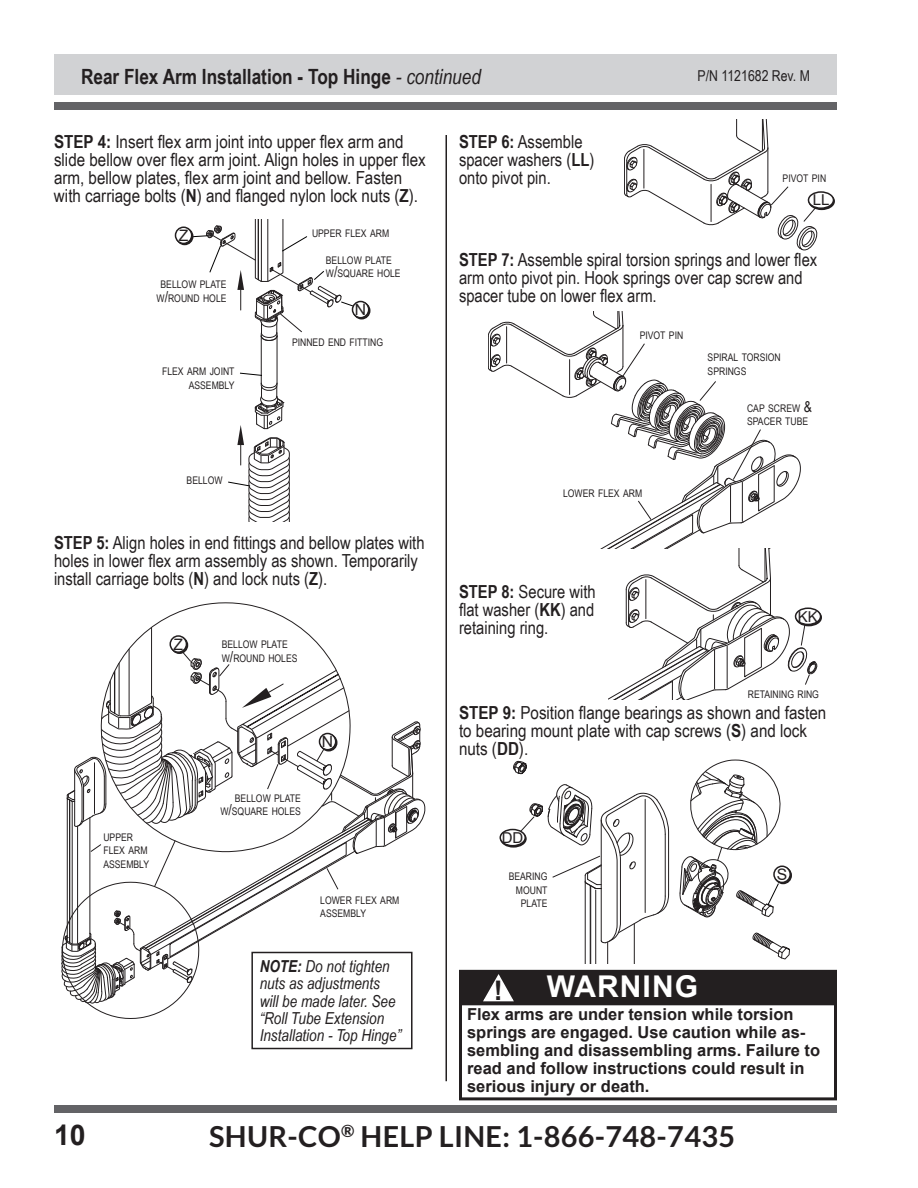
<style>
.page{position:relative;width:918px;height:1188px;background:#fff}
.page>*{position:absolute;margin:0;border:0;box-sizing:border-box;transform-origin:0 0}
.t1{font:700 30px "Arial";letter-spacing:.035em;color:#fff}
.t2{font:700 28.8px "Lato";letter-spacing:.01em;color:#231f20}
.t3{font:700 28.5px "Arial";color:#231f20}
.t4{font:700 27px "Arial";color:#231f20}
.t5{font:700 21px "Arial Narrow";color:#231f20}
.t6{font:18px/18px "Arial Narrow";color:#231f20}
.t7{font:700 16.5px/18px "Arial";color:#231f20}
.t8{font:italic 16.5px/17.2px "Arial Narrow";color:#231f20}
.t9{font:15.75px "Arial";color:#231f20}
.t10{font:15px "Arial Narrow";color:#231f20}
.t11{font:15px "Arial";color:#231f20}
.t12{font:10.5px/13.5px "Arial Narrow";color:#231f20}
.s1{font-weight:400;font-style:italic}
.s2{font-weight:700}
.s3{font-size:15px}
</style>
<div class="page">
<div style="left:54px;top:54px;width:783px;height:41px;background:#d1d2d4"></div>
<div style="left:54px;top:102px;width:783px;height:8px;background:#636366"></div>
<div style="left:54px;top:1106px;width:783px;height:7px;background:#636366"></div>
<svg style="left:753px;top:933px;width:37px;height:26px"></svg>
<svg style="left:513px;top:761px;width:14px;height:13px"></svg>
<svg style="left:126px;top:602px;width:200px;height:50px"></svg>
<hr style="left:151px;top:628px;width:1px;height:74px;background:#231f20">
<hr style="left:129px;top:649px;width:1px;height:66px;background:#231f20">
<hr style="left:261px;top:336px;width:1px;height:47px;background:#231f20">
<hr style="left:277px;top:336px;width:1px;height:47px;background:#231f20">
<hr style="left:446px;top:135px;width:1px;height:946px;background:#231f20">
<svg style="left:228px;top:383px;width:62px;height:138px"></svg>
<svg style="left:240px;top:373px;width:22px;height:3px"></svg>
<svg style="left:679px;top:760px;width:113px;height:157px"></svg>
<svg style="left:520px;top:784px;width:149px;height:179px"></svg>
<div style="left:463px;top:971px;width:373px;height:34px;background:#231f20"></div>
<div style="left:459px;top:970px;width:378px;height:130px;border:3px solid #231f20"></div>
<svg style="left:482px;top:973px;width:33px;height:29px"></svg>
<svg style="left:624px;top:120px;width:193px;height:130px"></svg>
<svg style="left:189px;top:220px;width:167px;height:122px"></svg>
<svg style="left:62px;top:652px;width:363px;height:367px"></svg>
<div style="left:251px;top:952px;width:162px;height:97px;border:2px solid #231f20"></div>
<div style="left:321px;top:735px;width:16px;height:16px;background:#231f20;border-radius:50%"></div>
<div style="left:320px;top:734px;width:18px;height:17px;border:2px solid #231f20;border-radius:50%"></div>
<div style="left:320px;top:733px;width:16px;height:17px;background:#fff;border-radius:50%"></div>
<div style="left:319px;top:733px;width:17px;height:17px;border:2px solid #231f20;border-radius:50%"></div>
<div style="left:354px;top:303px;width:16px;height:16px;background:#2c292a;border-radius:50%"></div>
<div style="left:353px;top:302px;width:17px;height:17px;border:2px solid #231f20;border-radius:50%"></div>
<div style="left:352px;top:301px;width:17px;height:17px;background:#fff;border-radius:50%"></div>
<div style="left:352px;top:301px;width:17px;height:17px;border:2px solid #231f20;border-radius:50%"></div>
<div style="left:177px;top:228px;width:16px;height:16px;background:#231f20;border-radius:50%"></div>
<div style="left:176px;top:228px;width:17px;height:17px;border:2px solid #231f20;border-radius:50%"></div>
<div style="left:176px;top:227px;width:16px;height:16px;background:#fff;border-radius:50%"></div>
<div style="left:175px;top:226px;width:17px;height:18px;border:2px solid #231f20;border-radius:50%"></div>
<div style="left:171px;top:637px;width:16px;height:16px;background:#231f20;border-radius:50%"></div>
<div style="left:171px;top:636px;width:17px;height:18px;border:2px solid #231f20;border-radius:50%"></div>
<div style="left:170px;top:636px;width:16px;height:16px;background:#fff;border-radius:50%"></div>
<div style="left:170px;top:635px;width:17px;height:18px;border:2px solid #231f20;border-radius:50%"></div>
<div style="left:775px;top:867px;width:16px;height:16px;background:#231f20;border-radius:50%"></div>
<div style="left:774px;top:867px;width:18px;height:17px;border:2px solid #231f20;border-radius:50%"></div>
<div style="left:774px;top:866px;width:16px;height:16px;background:#fff;border-radius:50%"></div>
<div style="left:773px;top:866px;width:18px;height:17px;border:2px solid #231f20;border-radius:50%"></div>
<div style="left:501px;top:831px;width:25px;height:16px;background:#231f20;border-radius:50%"></div>
<div style="left:500px;top:830px;width:27px;height:18px;border:2px solid #231f20;border-radius:50%"></div>
<div style="left:500px;top:830px;width:25px;height:16px;background:#fff;border-radius:50%"></div>
<div style="left:499px;top:829px;width:27px;height:17px;border:2px solid #231f20;border-radius:50%"></div>
<div style="left:809px;top:193px;width:25px;height:16px;background:#231f20;border-radius:50%"></div>
<div style="left:808px;top:192px;width:27px;height:18px;border:2px solid #231f20;border-radius:50%"></div>
<div style="left:809px;top:192px;width:24px;height:16px;background:#fff;border-radius:50%"></div>
<div style="left:808px;top:191px;width:26px;height:18px;border:2px solid #231f20;border-radius:50%"></div>
<div style="left:796px;top:609px;width:25px;height:17px;background:#231f20;border-radius:50%"></div>
<div style="left:796px;top:609px;width:26px;height:17px;border:2px solid #231f20;border-radius:50%"></div>
<svg style="left:796px;top:608px;width:25px;height:16px"></svg>
<div style="left:795px;top:607px;width:26px;height:18px;border:2px solid #231f20;border-radius:50%"></div>
<svg style="left:488px;top:311px;width:329px;height:389px"></svg>
<p class="t5" style="left:81px;top:64px;width:402px">Rear Flex Arm Installation - Top Hinge <span class="s1">- continued</span></p>
<p class="t6" style="left:54px;top:133px;width:373px"><span class="s2">STEP 4:</span> Insert flex arm joint into upper flex arm and slide bellow over flex arm joint. Align holes in upper flex arm, bellow plates, flex arm joint and bellow. Fasten with carriage bolts (<span class="s2">N</span>) and flanged nylon lock nuts (<span class="s2">Z</span>).</p>
<p class="t9" style="left:179px;top:227px;width:11px">Z</p>
<p class="t12" style="left:312px;top:226px;width:79px">UPPER FLEX ARM</p>
<p class="t6" style="left:459px;top:132px;width:137px"><span class="s2">STEP 6:</span> Assemble spacer washers (<span class="s2">LL</span>) onto pivot pin.</p>
<p class="t10" style="left:698px;top:67px;width:114px">P/N 1121682 Rev. M</p>
<p class="t12" style="left:783px;top:171px;width:45px">PIVOT PIN</p>
<p class="t11" style="left:813px;top:192px;width:18px">LL</p>
<p class="t12" style="left:157px;top:278px;width:71px;text-align:center">BELLOW PLATE<br>W<span class="s3">/</span>ROUND HOLE</p>
<p class="t12" style="left:162px;top:365px;width:74px;text-align:right">FLEX ARM JOINT<br>ASSEMBLY</p>
<p class="t12" style="left:187px;top:473px;width:37px">BELLOW</p>
<p class="t12" style="left:326px;top:253px;width:76px">BELLOW PLATE<br>W<span class="s3">/</span>SQUARE HOLE</p>
<p class="t9" style="left:355px;top:301px;width:13px">N</p>
<p class="t12" style="left:292px;top:336px;width:93px">PINNED END FITTING</p>
<p class="t6" style="left:54px;top:533px;width:372px"><span class="s2">STEP 5:</span> Align holes in end fittings and bellow plates with holes in lower flex arm assembly as shown. Temporarily install carriage bolts (<span class="s2">N</span>) and lock nuts (<span class="s2">Z</span>).</p>
<p class="t9" style="left:174px;top:635px;width:11px">Z</p>
<p class="t12" style="left:103px;top:830px;width:47px">UPPER<br>FLEX ARM<br>ASSEMBLY</p>
<p class="t12" style="left:222px;top:638px;width:77px">BELLOW PLATE<br>W<span class="s3">/</span>ROUND HOLES</p>
<p class="t12" style="left:220px;top:791px;width:82px;text-align:right">BELLOW PLATE<br>W<span class="s3">/</span>SQUARE HOLES</p>
<p class="t9" style="left:322px;top:733px;width:13px">N</p>
<p class="t12" style="left:320px;top:893px;width:81px">LOWER FLEX ARM<br>ASSEMBLY</p>
<p class="t8" style="left:260px;top:957px;width:143px"><span class="s2">NOTE:</span> Do not tighten nuts as adjustments will be made later. See “Roll Tube Extension<br>Installation - Top Hinge”</p>
<p class="t6" style="left:459px;top:251px;width:360px"><span class="s2">STEP 7:</span> Assemble spiral torsion springs and lower flex arm onto pivot pin. Hook springs over cap screw and spacer tube on lower flex arm.</p>
<p class="t12" style="left:640px;top:328px;width:45px">PIVOT PIN</p>
<p class="t12" style="left:708px;top:351px;width:75px">SPIRAL TORSION<br>SPRINGS</p>
<p class="t12" style="left:563px;top:486px;width:81px">LOWER FLEX ARM</p>
<p class="t6" style="left:459px;top:583px;width:138px;text-align:justify"><span class="s2">STEP 8:</span> Secure with flat washer (<span class="s2">KK</span>) and retaining ring.</p>
<p class="t12" style="left:747px;top:401px;width:66px">CAP SCREW <span class="s3">&amp;<br></span>SPACER TUBE</p>
<p class="t11" style="left:798px;top:608px;width:22px">KK</p>
<p class="t12" style="left:748px;top:688px;width:73px">RETAINING RING</p>
<p class="t6" style="left:459px;top:704px;width:369px"><span class="s2">STEP 9:</span> Position flange bearings as shown and fasten to bearing mount plate with cap screws (<span class="s2">S</span>) and lock nuts (<span class="s2">DD</span>).</p>
<p class="t11" style="left:502px;top:829px;width:23px">DD</p>
<p class="t12" style="left:509px;top:870px;width:40px;text-align:right">BEARING<br>MOUNT<br>PLATE</p>
<p class="t9" style="left:777px;top:866px;width:12px">S</p>
<h1 class="t1" style="left:547px;top:969px;width:153px">WARNING</h1>
<p class="t7" style="left:467px;top:1005px;width:355px">Flex arms are under tension while torsion springs are engaged. Use caution while as&shy;sembling and disassembling arms. Failure to read and follow instructions could result in serious injury or death.</p>
<h3 class="t4" style="left:494px;top:976px;width:10px">!</h3>
<h3 class="t3" style="left:54px;top:1119px;width:33px">10</h3>
<h2 class="t2" style="left:209px;top:1125px;width:527px">SHUR-CO<sup>®</sup> HELP LINE: 1-866-748-7435</h2>
</div>
